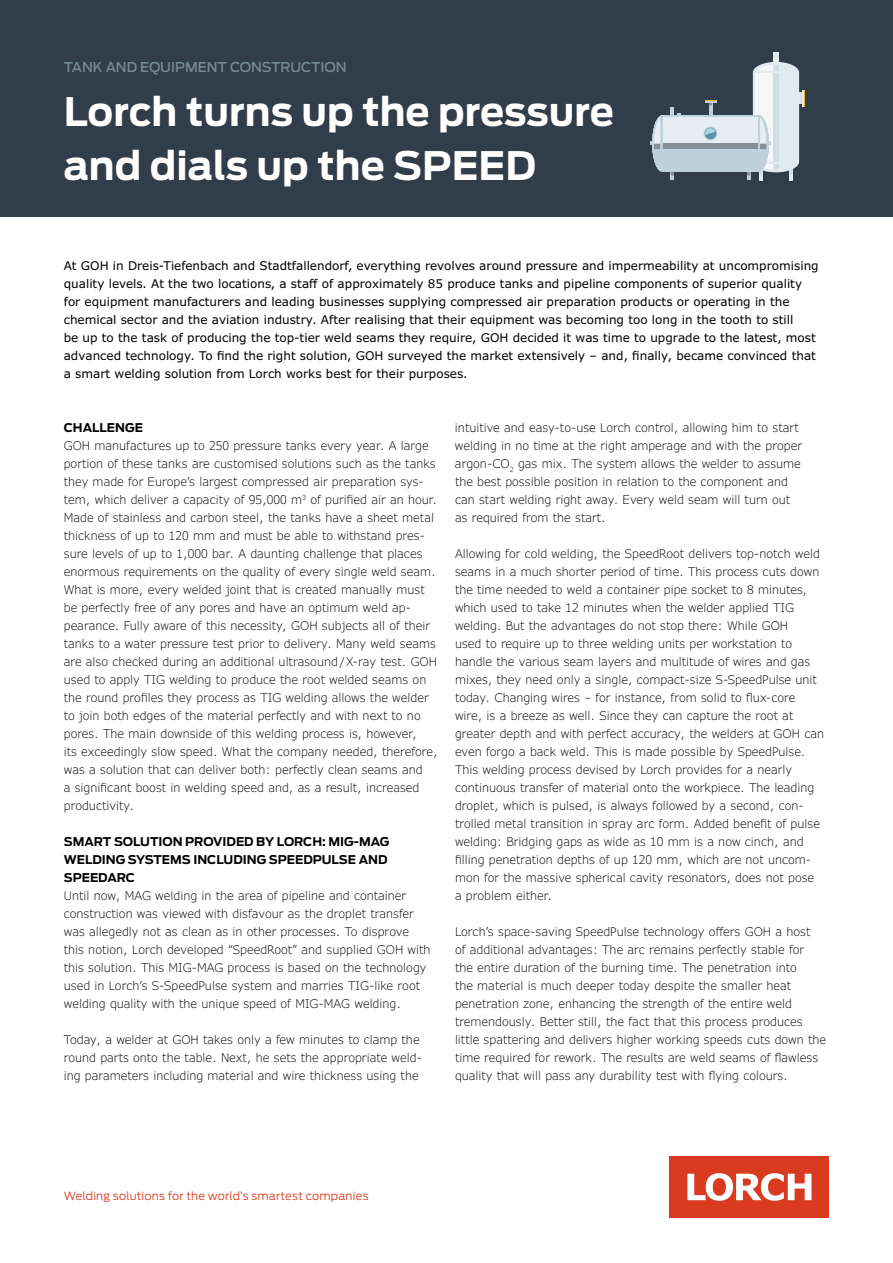
<style>
.page{position:relative;width:893px;height:1263px;background:#fff}
.page>*{position:absolute;margin:0;border:0;box-sizing:border-box;transform-origin:0 0}
.t1{font:700 39px/54px "Antenna";color:#fff}
.t2{font:500 13.5px "Antenna";color:#758a98}
.t3{font:300 12px/18px "Verdana Pro";color:#000}
.t4{font:12px/18px "Verdana Pro";color:#000}
.t5{font:700 12px/18px "Antenna";color:#000}
.t6{font:300 11.25px "Antenna";letter-spacing:.02em;color:#d93b20}
</style>
<div class="page">
<div style="left:0;top:0;width:893px;height:216px;background:#313d49"></div>
<div style="left:773px;top:53px;width:6px;height:13px;background:#e1eaee"></div>
<svg style="left:650px;top:62px;width:155px;height:118px"></svg>
<div style="left:670px;top:1156px;width:159px;height:62px;background:#d93b20"></div>
<svg style="left:687px;top:1173px;width:124px;height:28px"></svg>
<p class="t2" style="left:64px;top:58px;width:284px">TANK AND EQUIPMENT CONSTRUCTION</p>
<h1 class="t1" style="left:64px;top:84px;width:551px">Lorch turns up the pressure and dials up the SPEED</h1>
<p class="t4" style="left:64px;top:257px;width:756px">At GOH in Dreis-Tiefenbach and Stadtfallendorf, everything revolves around pressure and impermeability at uncompromising quality levels. At the two locations, a staff of approximately 85 produce tanks and pipeline components of superior quality for equipment manufacturers and leading businesses supplying compressed air preparation products or operating in the chemical sector and the aviation industry. After realising that their equipment was becoming too long in the tooth to still<br>be up to the task of producing the top-tier weld seams they require, GOH decided it was time to upgrade to the latest, most advanced technology. To find the right solution, GOH surveyed the market extensively – and, finally, became convinced that a smart welding solution from Lorch works best for their purposes.</p>
<p class="t5" style="left:64px;top:418px;width:81px">CHALLENGE</p>
<p class="t3" style="left:64px;top:437px;width:375px">GOH manufactures up to 250 pressure tanks every year. A large portion of these tanks are customised solutions such as the tanks they made for Europe’s largest compressed air preparation sys&shy;tem, which deliver a capacity of 95,000 m<sup>3</sup> of purified air an hour.<br>Made of stainless and carbon steel, the tanks have a sheet metal thickness of up to 120 mm and must be able to withstand pres&shy;sure levels of up to 1,000 bar. A daunting challenge that places enormous requirements on the quality of every single weld seam.<br>What is more, every welded joint that is created manually must be perfectly free of any pores and have an optimum weld ap&shy;pearance. Fully aware of this necessity, GOH subjects all of their tanks to a water pressure test prior to delivery. Many weld seams are also checked during an additional ultrasound/X-ray test. GOH used to apply TIG welding to produce the root welded seams on the round profiles they process as TIG welding allows the welder to join both edges of the material perfectly and with next to no pores. The main downside of this welding process is, however,<br>its exceedingly slow speed. What the company needed, therefore, was a solution that can deliver both: perfectly clean seams and<br>a significant boost in welding speed and, as a result, increased productivity.</p>
<p class="t5" style="left:64px;top:832px;width:327px">SMART SOLUTION PROVIDED BY LORCH: MIG-MAG<br>WELDING SYSTEMS INCLUDING SPEEDPULSE AND<br>SPEEDARC</p>
<p class="t3" style="left:64px;top:887px;width:368px">Until now, MAG welding in the area of pipeline and container construction was viewed with disfavour as the droplet transfer was allegedly not as clean as in other processes. To disprove this -notion, Lorch developed “SpeedRoot” and supplied GOH with this solution. This MIG-MAG process is based on the technology used in Lorch’s S-SpeedPulse system and marries TIG-like root welding quality with the unique speed of MIG-MAG welding.</p>
<p class="t3" style="left:64px;top:1031px;width:360px">Today, a welder at GOH takes only a few minutes to clamp the round parts onto the table. Next, he sets the appropriate weld&shy;ing parameters including material and wire thickness using the</p>
<p class="t3" style="left:455px;top:419px;width:349px">intuitive and easy-to-use Lorch control, allowing him to start welding in no time at the right amperage and with the proper argon-CO<sub>2</sub> gas mix. The system allows the welder to assume the best possible position in relation to the component and can start welding right away. Every weld seam will turn out as -required from the start.</p>
<p class="t3" style="left:455px;top:545px;width:371px">Allowing for cold welding, the SpeedRoot delivers top-notch weld seams in a much shorter period of time. This process cuts down the time needed to weld a container pipe socket to 8 -minutes, which used to take 12 minutes when the welder applied TIG welding. But the advantages do not stop there: While GOH<br>used to require up to three welding units per workstation to handle the various seam layers and multitude of wires and gas mixes, they need only a single, compact-size S-SpeedPulse unit today. Changing wires – for instance, from solid to flux-core wire, is a breeze as well. Since they can capture the root at greater depth and with perfect accuracy, the welders at GOH can even forgo a back weld. This is made possible by SpeedPulse.<br>This welding process devised by Lorch provides for a nearly continuous transfer of material onto the workpiece. The leading droplet, which is pulsed, is always followed by a second, con&shy;trolled metal transition in spray arc form. Added benefit of pulse welding: Bridging gaps as wide as 10 mm is a now cinch, and filling penetration depths of up 120 mm, which are not uncom&shy;mon for the massive spherical cavity resonators, does not pose<br>a problem either.</p>
<p class="t3" style="left:455px;top:923px;width:373px">Lorch’s space-saving SpeedPulse technology offers GOH a host<br>of additional advantages: The arc remains perfectly stable for<br>the entire duration of the burning time. The penetration into<br>the material is much deeper today despite the smaller heat penetration zone, enhancing the strength of the entire weld tremendously. Better still, the fact that this process produces little spattering and delivers higher working speeds cuts down the time required for rework. The results are weld seams of flawless quality that will pass any durability test with flying colours.</p>
<p class="t6" style="left:64px;top:1188px;width:306px">Welding solutions for the world’s smartest companies</p>
</div>
